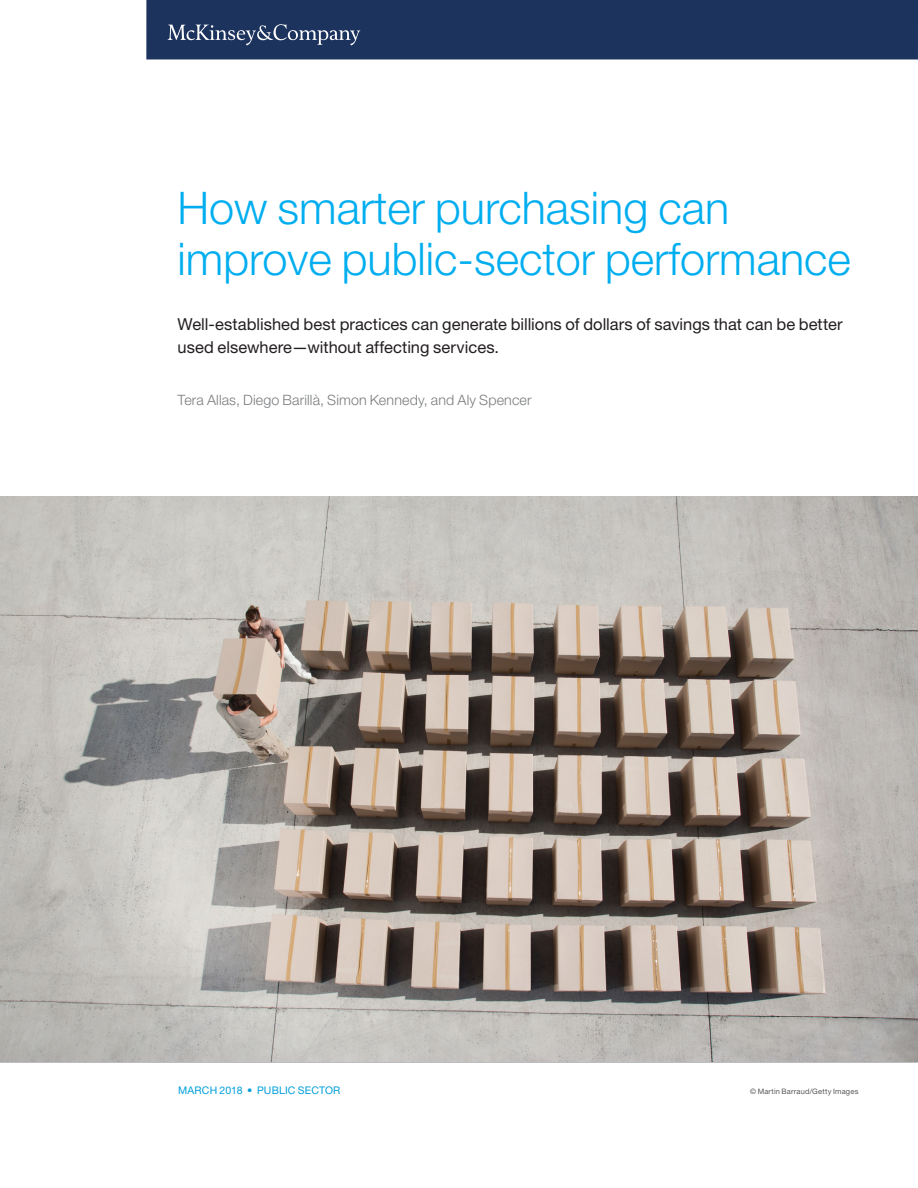
<style>
.page{position:relative;width:918px;height:1188px;background:#fff}
.page>*{position:absolute;margin:0;border:0;box-sizing:border-box;transform-origin:0 0}
.t1{font:300 45px/51px "Helvetica Neue LT Std";color:#00aeef}
.t2{font:16.5px/22.5px "Helvetica Neue LT Std";color:#231f20}
.t3{font:300 14.25px "Helvetica Neue LT Std";letter-spacing:.01em;color:#7a7c7f}
.t4{font:10.5px "Helvetica Neue LT Std";letter-spacing:.015em;color:#009fda}
.t5{font:7.5px "Helvetica Neue LT Std";letter-spacing:.025em;color:#57585a}
</style>
<div class="page">
<img style="left:0;top:497px;width:918px;height:565px">
<div style="left:146px;top:0;width:772px;height:59px;background:#1c335e"></div>
<svg style="left:168px;top:24px;width:192px;height:21px;background:#47597c"></svg>
<h1 class="t1" style="left:178px;top:182px;width:675px">How smarter purchasing can improve public-sector performance</h1>
<p class="t2" style="left:178px;top:313px;width:667px">Well-established best practices can generate billions of dollars of savings that can be better used elsewhere—without affecting services.</p>
<p class="t3" style="left:178px;top:392px;width:356px">Tera Allas, Diego Barillà, Simon Kennedy, and Aly Spencer</p>
<p class="t4" style="left:178px;top:1084px;width:164px">MARCH 2018 • PUBLIC SECTOR</p>
<p class="t5" style="left:750px;top:1087px;width:110px">© Martin Barraud/Getty Images</p>
</div>
